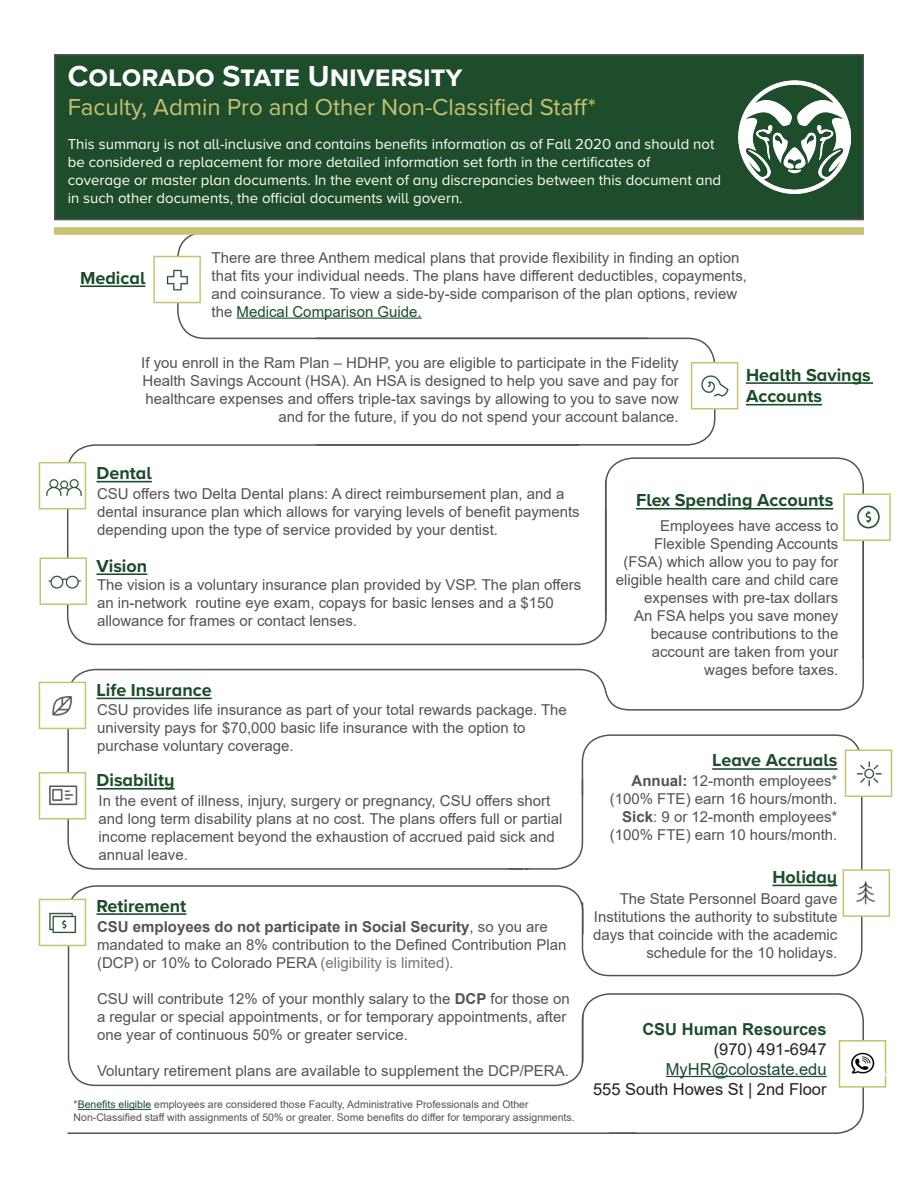
<style>
.page{position:relative;width:918px;height:1188px;background:#fff}
.page>*{position:absolute;margin:0;border:0;box-sizing:border-box;transform-origin:0 0}
.t1{font:700 30px "Proxima Nova S";color:#fff}
.t2{font:24px "Proxima Nova";color:#c8c372}
.t3{font:700 18px/21.6px "Proxima Nova A";color:#1b4c29}
.t4{font:700 18px "Proxima Nova";color:#1b4c29}
.t5{font:700 18px "Proxima Nova A";color:#1b4c2b}
.t6{font:16.5px/19.8px "Arial";color:#1b4c2b;text-align:right}
.t7{font:16.5px "Arial";color:#231f20}
.t8{font:15px/18px "Arial";color:#535353}
.t9{font:15px/18px "Proxima Nova A";color:#fff}
.t10{font:10.5px/12.6px "Arial";color:#535353}
.s1{color:#1b4c29}
.s2{font-weight:700}
.s3{color:#6c797c}
.s4{color:#6c6d6d}
.s5{color:#1b4c2b}
.s6{font-weight:700;color:#1b4c29}
.s7{color:#231f20}
</style>
<div class="page">
<svg style="left:176px;top:235px;width:246px;height:105px"></svg>
<svg style="left:314px;top:337px;width:402px;height:109px"></svg>
<div style="left:582px;top:734px;width:281px;height:242px;border:2px solid #535353;border-radius:27px"></div>
<svg style="left:584px;top:993px;width:280px;height:141px"></svg>
<hr style="left:68px;top:1132px;width:569px;height:2px;background:#535353">
<hr style="left:712px;top:768px;width:125px;height:2px;background:#1b4c29">
<hr style="left:772px;top:885px;width:65px;height:1px;background:#1b4c2b">
<svg style="left:66px;top:444px;width:541px;height:202px"></svg>
<svg style="left:604px;top:457px;width:260px;height:51px"></svg>
<svg style="left:67px;top:668px;width:540px;height:202px"></svg>
<svg style="left:67px;top:885px;width:517px;height:202px"></svg>
<svg style="left:509px;top:778px;width:75px;height:92px"></svg>
<hr style="left:746px;top:382px;width:127px;height:2px;background:#1b4c29">
<hr style="left:746px;top:404px;width:76px;height:1px;background:#1b4c29">
<hr style="left:97px;top:698px;width:115px;height:1px;background:#1b4c29">
<hr style="left:97px;top:788px;width:78px;height:2px;background:#1b4c29">
<hr style="left:97px;top:913px;width:89px;height:2px;background:#1b4c29">
<hr style="left:666px;top:1076px;width:161px;height:1px;background:#1b4c2b">
<div style="left:839px;top:1040px;width:47px;height:48px;background:#fff;border:2px solid #c6c06d"></div>
<div style="left:54px;top:54px;width:810px;height:166px;background:#1e4d2b;border:2px solid #535353"></div>
<svg style="left:604px;top:508px;width:260px;height:203px"></svg>
<div style="left:54px;top:227px;width:810px;height:8px;background:#c8c372"></div>
<svg style="left:39px;top:462px;width:47px;height:47px"></svg>
<div style="left:39px;top:557px;width:48px;height:48px;background:#fff;border:2px solid #c8c36f"></div>
<div style="left:845px;top:750px;width:47px;height:47px;background:#fff;border:2px solid #c8c36f"></div>
<div style="left:39px;top:899px;width:47px;height:47px;background:#c8c36f"></div>
<img style="left:738px;top:81px;width:113px;height:112px">
<hr style="left:80px;top:285px;width:65px;height:2px;background:#1b4c29">
<hr style="left:97px;top:481px;width:55px;height:1px;background:#1b4c29">
<hr style="left:97px;top:573px;width:50px;height:2px;background:#1b4c29">
<hr style="left:237px;top:318px;width:185px;height:1px;background:#1b4c29">
<hr style="left:636px;top:508px;width:197px;height:2px;background:#1b4c29">
<hr style="left:78px;top:1109px;width:73px;height:1px;background:#1b4c2b">
<div style="left:843px;top:869px;width:47px;height:48px;background:#fff;border:2px solid #c8c36f"></div>
<img style="left:153px;top:255px;width:48px;height:48px">
<img style="left:853px;top:750px;width:40px;height:43px">
<img style="left:850px;top:870px;width:38px;height:37px">
<img style="left:38px;top:678px;width:50px;height:53px">
<img style="left:41px;top:559px;width:43px;height:41px">
<img style="left:851px;top:1048px;width:35px;height:32px">
<img style="left:38px;top:897px;width:47px;height:49px">
<img style="left:837px;top:486px;width:54px;height:60px">
<img style="left:38px;top:770px;width:50px;height:51px">
<img style="left:42px;top:464px;width:44px;height:44px">
<img style="left:689px;top:360px;width:50px;height:50px">
<p class="t1" style="left:68px;top:54px;width:396px">Colorado State University</p>
<p class="t2" style="left:68px;top:89px;width:530px">Faculty, Admin Pro and Other Non-Classified Staff*</p>
<p class="t9" style="left:68px;top:134px;width:655px">This summary is not all-inclusive and contains benefits information as of Fall 2020 and should not be considered a replacement for more detailed information set forth in the certificates of<br>coverage or master plan documents. In the event of any discrepancies between this document and in such other documents, the official documents will govern.</p>
<p class="t3" style="left:80px;top:267px;width:67px">Medical</p>
<p class="t8" style="left:212px;top:248px;width:537px">There are three Anthem medical plans that provide flexibility in finding an option that fits your individual needs. The plans have different deductibles, copayments, and coinsurance. To view a side-by-side comparison of the plan options, review the <span class="s1">Medical Comparison Guide.</span></p>
<p class="t8" style="left:141px;top:354px;width:539px;text-align:right">If you enroll in the Ram Plan – HDHP, you are eligible to participate in the Fidelity Health Savings Account (HSA). An HSA is designed to help you save and pay for healthcare expenses and offers triple-tax savings by allowing to you to save now and for the future, if you do not spend your account balance.</p>
<p class="t3" style="left:97px;top:462px;width:57px">Dental</p>
<p class="t3" style="left:746px;top:363px;width:126px">Health Savings<br>Accounts</p>
<p class="t8" style="left:97px;top:485px;width:484px">CSU offers two Delta Dental plans: A direct reimbursement plan, and a dental insurance plan which allows for varying levels of benefit payments depending upon the type of service provided by your dentist.</p>
<p class="t3" style="left:97px;top:555px;width:52px">Vision</p>
<p class="t8" style="left:97px;top:575px;width:486px">The vision is a voluntary insurance plan provided by VSP. The plan offers an in-network routine eye exam, copays for basic lenses and a $150 allowance for frames or contact lenses.</p>
<p class="t3" style="left:97px;top:679px;width:117px">Life Insurance</p>
<p class="t8" style="left:97px;top:701px;width:471px">CSU provides life insurance as part of your total rewards package. The university pays for $70,000 basic life insurance with the option to purchase voluntary coverage.</p>
<p class="t3" style="left:97px;top:769px;width:80px">Disability</p>
<p class="t8" style="left:99px;top:792px;width:465px">In the event of illness, injury, surgery or pregnancy, CSU offers short and long term disability plans at no cost. The plans offers full or partial income replacement beyond the exhaustion of accrued paid sick and annual leave.</p>
<p class="t4" style="left:97px;top:892px;width:91px">Retirement</p>
<p class="t8" style="left:97px;top:918px;width:471px"><span class="s2">CSU employees do not participate in Social Security</span>, so you are mandated to make an 8% contribution to the Defined Contribution Plan (DCP) or 10% to Colorado PERA <span class="s3">(eligibility is limited)</span><span class="s4">.</span></p>
<p class="t8" style="left:97px;top:990px;width:474px">CSU will contribute 12% of your monthly salary to the <span class="s2">DCP</span> for those on a regular or special appointments, or for temporary appointments, after one year of continuous 50% or greater service.</p>
<p class="t8" style="left:97px;top:1062px;width:473px">Voluntary retirement plans are available to supplement the DCP/PERA.</p>
<p class="t10" style="left:74px;top:1098px;width:503px">*<span class="s5">Benefits eligible</span> employees are considered those Faculty, Administrative Professionals and Other<br>Non-Classified staff with assignments of 50% or greater. Some benefits do differ for temporary assignments.</p>
<p class="t3" style="left:636px;top:489px;width:199px">Flex Spending Accounts</p>
<p class="t8" style="left:616px;top:517px;width:224px;text-align:right">Employees have access to<br>Flexible Spending Accounts (FSA) which allow you to pay for eligible health care and child care expenses with pre-tax dollars<br>An FSA helps you save money because contributions to the account are taken from your wages before taxes.</p>
<p class="t3" style="left:712px;top:749px;width:127px">Leave Accruals</p>
<p class="t8" style="left:610px;top:772px;width:229px;text-align:right"><span class="s2">Annual:</span> 12-month employees* (100% FTE) earn 16 hours/month.</p>
<p class="t8" style="left:610px;top:808px;width:229px;text-align:right"><span class="s2">Sick</span>: 9 or 12-month employees* (100% FTE) earn 10 hours/month.</p>
<p class="t5" style="left:772px;top:863px;width:66px">Holiday</p>
<p class="t8" style="left:620px;top:890px;width:219px">The State Personnel Board gave</p>
<p class="t8" style="left:593px;top:908px;width:246px;text-align:right">Institutions the authority to substitute days that coincide with the academic schedule for the 10 holidays.</p>
<p class="t6" style="left:642px;top:1019px;width:186px"><span class="s6">CSU Human Resources </span><span class="s7">(970) 491-6947<br></span>MyHR@colostate.edu</p>
<p class="t7" style="left:593px;top:1077px;width:235px">555 South Howes St | 2nd Floor</p>
</div>
